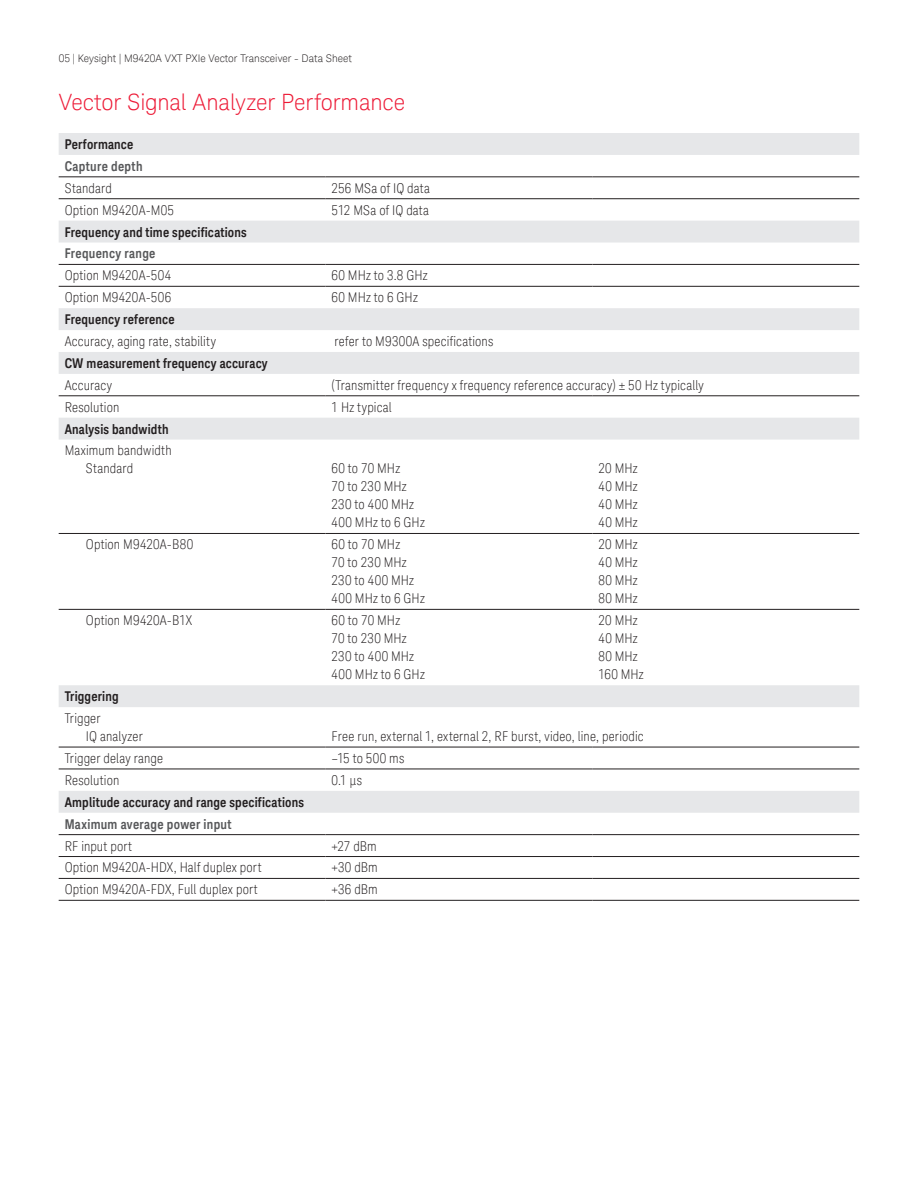
<style>
.page{position:relative;width:918px;height:1188px;background:#fff}
.page>*{position:absolute;margin:0;border:0;box-sizing:border-box;transform-origin:0 0}
.K_Heading_1{font:300 22.5px "Keysight Sans";letter-spacing:-.01em;color:#ed1a36}
.K_Table_Text{font:300 condensed 13.5px "Keysight Sans";letter-spacing:.015em;color:#231f20}
.K_Table_Heading_1{font:700 13.5px "Keysight Sans Condensed";letter-spacing:.01em;color:#231f20}
.K_Table_Heading_2{font:700 13.5px "Keysight Sans Condensed";letter-spacing:.02em;color:#57585a}
.t1{font:300 10.5px "Keysight Sans";color:#231f20}
</style>
<div class="page">
<svg style="left:59px;top:133px;width:800px;height:110px"></svg>
<svg style="left:59px;top:308px;width:800px;height:505px"></svg>
<hr style="left:59px;top:176px;width:267px;height:1px;background:#231f20">
<hr style="left:326px;top:176px;width:266px;height:1px;background:#231f20">
<hr style="left:592px;top:176px;width:267px;height:1px;background:#231f20">
<hr style="left:59px;top:198px;width:267px;height:1px;background:#231f20">
<hr style="left:326px;top:198px;width:266px;height:1px;background:#231f20">
<hr style="left:592px;top:198px;width:267px;height:1px;background:#231f20">
<hr style="left:59px;top:264px;width:267px;height:1px;background:#231f20">
<hr style="left:326px;top:264px;width:266px;height:1px;background:#231f20">
<hr style="left:592px;top:264px;width:267px;height:1px;background:#231f20">
<hr style="left:59px;top:286px;width:267px;height:1px;background:#231f20">
<hr style="left:326px;top:286px;width:266px;height:1px;background:#231f20">
<hr style="left:592px;top:286px;width:267px;height:1px;background:#231f20">
<hr style="left:59px;top:395px;width:267px;height:1px;background:#231f20">
<hr style="left:326px;top:395px;width:266px;height:1px;background:#231f20">
<hr style="left:592px;top:395px;width:267px;height:1px;background:#231f20">
<hr style="left:59px;top:533px;width:267px;height:1px;background:#231f20">
<hr style="left:326px;top:533px;width:266px;height:1px;background:#231f20">
<hr style="left:592px;top:533px;width:267px;height:1px;background:#231f20">
<hr style="left:59px;top:609px;width:267px;height:1px;background:#231f20">
<hr style="left:326px;top:609px;width:266px;height:1px;background:#231f20">
<hr style="left:592px;top:609px;width:267px;height:1px;background:#231f20">
<hr style="left:59px;top:747px;width:267px;height:1px;background:#231f20">
<hr style="left:326px;top:747px;width:266px;height:1px;background:#231f20">
<hr style="left:592px;top:747px;width:267px;height:1px;background:#231f20">
<hr style="left:59px;top:769px;width:267px;height:1px;background:#231f20">
<hr style="left:326px;top:769px;width:266px;height:1px;background:#231f20">
<hr style="left:592px;top:769px;width:267px;height:1px;background:#231f20">
<hr style="left:59px;top:834px;width:267px;height:1px;background:#231f20">
<hr style="left:326px;top:834px;width:266px;height:1px;background:#231f20">
<hr style="left:592px;top:834px;width:267px;height:1px;background:#231f20">
<hr style="left:59px;top:856px;width:267px;height:1px;background:#231f20">
<hr style="left:326px;top:856px;width:266px;height:1px;background:#231f20">
<hr style="left:592px;top:856px;width:267px;height:1px;background:#231f20">
<hr style="left:59px;top:878px;width:267px;height:1px;background:#231f20">
<hr style="left:326px;top:878px;width:266px;height:1px;background:#231f20">
<hr style="left:592px;top:878px;width:267px;height:1px;background:#231f20">
<hr style="left:59px;top:900px;width:267px;height:1px;background:#231f20">
<hr style="left:326px;top:900px;width:266px;height:1px;background:#231f20">
<hr style="left:592px;top:900px;width:267px;height:1px;background:#231f20">
<p class="t1" style="left:59px;top:52px;width:295px">05 | Keysight | M9420A VXT PXIe Vector Transceiver - Data Sheet</p>
<p class="K_Heading_1" style="left:59px;top:89px;width:348px">Vector Signal Analyzer Performance</p>
<p class="K_Table_Heading_1" style="left:65px;top:136px;width:70px">Performance</p>
<p class="K_Table_Heading_2" style="left:65px;top:158px;width:79px">Capture depth</p>
<p class="K_Table_Text" style="left:65px;top:180px;width:49px">Standard</p>
<p class="K_Table_Text" style="left:332px;top:180px;width:100px">256 MSa of IQ data</p>
<p class="K_Table_Text" style="left:65px;top:202px;width:111px">Option M9420A-M05</p>
<p class="K_Table_Text" style="left:332px;top:202px;width:99px">512 MSa of IQ data</p>
<p class="K_Table_Heading_1" style="left:65px;top:224px;width:184px">Frequency and time specifications</p>
<p class="K_Table_Heading_2" style="left:65px;top:246px;width:92px">Frequency range</p>
<p class="K_Table_Text" style="left:65px;top:268px;width:108px">Option M9420A-504</p>
<p class="K_Table_Text" style="left:332px;top:268px;width:98px">60 MHz to 3.8 GHz</p>
<p class="K_Table_Text" style="left:65px;top:289px;width:108px">Option M9420A-506</p>
<p class="K_Table_Text" style="left:332px;top:289px;width:88px">60 MHz to 6 GHz</p>
<p class="K_Table_Heading_1" style="left:65px;top:311px;width:112px">Frequency reference</p>
<p class="K_Table_Text" style="left:65px;top:333px;width:153px">Accuracy, aging rate, stability</p>
<p class="K_Table_Text" style="left:335px;top:333px;width:160px">refer to M9300A specifications</p>
<p class="K_Table_Heading_1" style="left:65px;top:355px;width:205px">CW measurement frequency accuracy</p>
<p class="K_Table_Text" style="left:65px;top:377px;width:49px">Accuracy</p>
<p class="K_Table_Text" style="left:332px;top:377px;width:374px">(Transmitter frequency x frequency reference accuracy) ± 50 Hz typically</p>
<p class="K_Table_Text" style="left:65px;top:399px;width:56px">Resolution</p>
<p class="K_Table_Text" style="left:332px;top:399px;width:62px">1 Hz typical</p>
<p class="K_Table_Heading_1" style="left:65px;top:421px;width:105px">Analysis bandwidth</p>
<p class="K_Table_Text" style="left:65px;top:443px;width:109px">Maximum bandwidth</p>
<p class="K_Table_Text" style="left:86px;top:461px;width:49px">Standard</p>
<p class="K_Table_Text" style="left:332px;top:461px;width:70px">60 to 70 MHz</p>
<p class="K_Table_Text" style="left:332px;top:479px;width:77px">70 to 230 MHz</p>
<p class="K_Table_Text" style="left:332px;top:497px;width:84px">230 to 400 MHz</p>
<p class="K_Table_Text" style="left:332px;top:515px;width:95px">400 MHz to 6 GHz</p>
<p class="K_Table_Text" style="left:598px;top:461px;width:41px">20 MHz</p>
<p class="K_Table_Text" style="left:598px;top:479px;width:41px">40 MHz</p>
<p class="K_Table_Text" style="left:598px;top:497px;width:41px">40 MHz</p>
<p class="K_Table_Text" style="left:598px;top:515px;width:41px">40 MHz</p>
<p class="K_Table_Text" style="left:86px;top:537px;width:109px">Option M9420A-B80</p>
<p class="K_Table_Text" style="left:332px;top:537px;width:70px">60 to 70 MHz</p>
<p class="K_Table_Text" style="left:332px;top:555px;width:77px">70 to 230 MHz</p>
<p class="K_Table_Text" style="left:332px;top:573px;width:84px">230 to 400 MHz</p>
<p class="K_Table_Text" style="left:332px;top:591px;width:95px">400 MHz to 6 GHz</p>
<p class="K_Table_Text" style="left:86px;top:612px;width:108px">Option M9420A-B1X</p>
<p class="K_Table_Text" style="left:332px;top:612px;width:70px">60 to 70 MHz</p>
<p class="K_Table_Text" style="left:332px;top:630px;width:77px">70 to 230 MHz</p>
<p class="K_Table_Text" style="left:332px;top:648px;width:84px">230 to 400 MHz</p>
<p class="K_Table_Text" style="left:332px;top:666px;width:95px">400 MHz to 6 GHz</p>
<p class="K_Table_Text" style="left:598px;top:537px;width:41px">20 MHz</p>
<p class="K_Table_Text" style="left:598px;top:555px;width:41px">40 MHz</p>
<p class="K_Table_Text" style="left:598px;top:573px;width:41px">80 MHz</p>
<p class="K_Table_Text" style="left:598px;top:591px;width:41px">80 MHz</p>
<p class="K_Table_Text" style="left:598px;top:612px;width:41px">20 MHz</p>
<p class="K_Table_Text" style="left:598px;top:630px;width:41px">40 MHz</p>
<p class="K_Table_Text" style="left:598px;top:648px;width:41px">80 MHz</p>
<p class="K_Table_Text" style="left:598px;top:666px;width:47px">160 MHz</p>
<p class="K_Table_Heading_1" style="left:65px;top:688px;width:55px">Triggering</p>
<p class="K_Table_Text" style="left:65px;top:710px;width:37px">Trigger</p>
<p class="K_Table_Text" style="left:86px;top:728px;width:58px">IQ analyzer</p>
<p class="K_Table_Text" style="left:332px;top:728px;width:314px">Free run, external 1, external 2, RF burst, video, line, periodic</p>
<p class="K_Table_Text" style="left:65px;top:750px;width:100px">Trigger delay range</p>
<p class="K_Table_Text" style="left:332px;top:750px;width:74px">–15 to 500 ms</p>
<p class="K_Table_Text" style="left:65px;top:772px;width:56px">Resolution</p>
<p class="K_Table_Text" style="left:332px;top:772px;width:32px">0.1 μs</p>
<p class="K_Table_Heading_1" style="left:65px;top:794px;width:241px">Amplitude accuracy and range specifications</p>
<p class="K_Table_Heading_2" style="left:65px;top:816px;width:168px">Maximum average power input</p>
<p class="K_Table_Text" style="left:65px;top:838px;width:69px">RF input port</p>
<p class="K_Table_Text" style="left:332px;top:838px;width:47px">+27 dBm</p>
<p class="K_Table_Text" style="left:65px;top:860px;width:199px">Option M9420A-HDX, Half duplex port</p>
<p class="K_Table_Text" style="left:332px;top:860px;width:48px">+30 dBm</p>
<p class="K_Table_Text" style="left:65px;top:882px;width:195px">Option M9420A-FDX, Full duplex port</p>
<p class="K_Table_Text" style="left:332px;top:882px;width:48px">+36 dBm</p>
</div>
